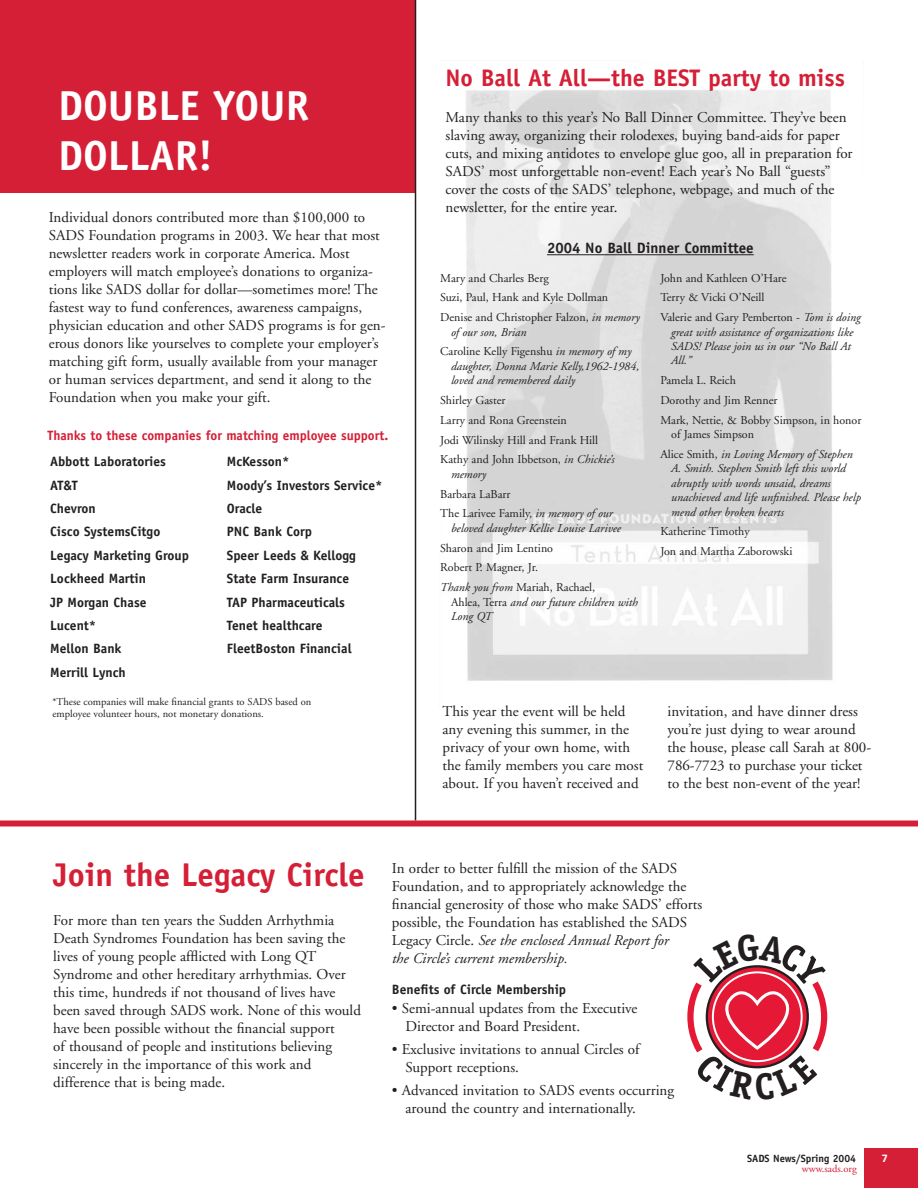
<style>
.page{position:relative;width:918px;height:1188px;background:#fff}
.page>*{position:absolute;margin:0;border:0;box-sizing:border-box;transform-origin:0 0}
.t1{font:700 42px/50.4px "Officina Sans";color:#fff}
.t2{font:700 33px "Officina Sans";color:#d51f36}
.t3{font:700 24px "Officina Sans";color:#d51f36}
.t4{font:15px/18px "Adobe Garamond";color:#231f20}
.t5{font:700 15px "Officina Sans";color:#231f20}
.t6{font:700 13.5px/23.4px "Officina Sans";color:#231f20}
.t7{font:700 13.5px "Officina Sans";color:#d51f36}
.t8{font:12px/19.8px "Adobe Garamond";color:#231f20}
.t9{font:italic 12px/14.4px "Adobe Garamond";color:#231f20}
.t10{font:10.5px/12.6px "Adobe Garamond";color:#231f20}
.t11{font:700 10.5px "Officina Sans";color:#231f20}
.t12{font:10.5px "Adobe Garamond";color:#d51f36}
.t13{font:700 10.5px "Univers";color:#fff}
.s1{font-style:italic}
.s2{font-style:normal}
</style>
<div class="page">
<img style="left:466px;top:90px;width:367px;height:591px">
<div style="left:0;top:0;width:416px;height:193px;background:#d51f36"></div>
<div style="left:865px;top:1148px;width:53px;height:40px;background:#d51f36"></div>
<hr style="left:415px;top:0;width:1px;height:820px;background:#231f20">
<hr style="left:547px;top:254px;width:207px;height:1px;background:#231f20">
<div style="left:0;top:820px;width:918px;height:6px;background:#d51f36"></div>
<svg style="left:687px;top:965px;width:141px;height:104px"></svg>
<h1 class="t1" style="left:58px;top:84px;width:252px">DOUBLE YOUR<br>DOLLAR!</h1>
<p class="t4" style="left:49px;top:209px;width:338px">Individual donors contributed more than $100,000 to SADS Foundation programs in 2003. We hear that most newsletter readers work in corporate America. Most employers will match employee’s donations to organiza&shy;tions like SADS dollar for dollar—sometimes more! The fastest way to fund conferences, awareness campaigns, physician education and other SADS programs is for gen&shy;erous donors like yourselves to complete your employer’s matching gift form, usually available from your manager or human services department, and send it along to the Foundation when you make your gift.</p>
<p class="t7" style="left:48px;top:430px;width:342px">Thanks to these companies for matching employee support.</p>
<p class="t6" style="left:50px;top:451px;width:140px">Abbott Laboratories<br>AT&amp;T<br>Chevron<br>Cisco SystemsCitgo<br>Legacy Marketing Group<br>Lockheed Martin<br>JP Morgan Chase<br>Lucent*<br>Mellon Bank<br>Merrill Lynch</p>
<p class="t6" style="left:227px;top:451px;width:157px">McKesson*<br>Moody’s Investors Service*<br>Oracle<br>PNC Bank Corp<br>Speer Leeds &amp; Kellogg<br>State Farm Insurance<br>TAP Pharmaceuticals<br>Tenet healthcare<br>FleetBoston Financial</p>
<p class="t10" style="left:52px;top:696px;width:260px">*These companies will make financial grants to SADS based on employee volunteer hours, not monetary donations.</p>
<h3 class="t3" style="left:446px;top:69px;width:401px">No Ball At All—the BEST party to miss</h3>
<p class="t4" style="left:446px;top:109px;width:409px">Many thanks to this year’s No Ball Dinner Committee. They’ve been slaving away, organizing their rolodexes, buying band-aids for paper cuts, and mixing antidotes to envelope glue goo, all in preparation for SADS’ most unforgettable non-event! Each year’s No Ball “guests” cover the costs of the SADS’ telephone, webpage, and much of the newsletter, for the entire year.</p>
<p class="t5" style="left:547px;top:242px;width:208px">2004 No Ball Dinner Committee</p>
<p class="t8" style="left:440px;top:269px;width:201px">Mary and Charles Berg<br>Suzi, Paul, Hank and Kyle Dollman<br>Denise and Christopher Falzon, <span class="s1">in memory</span></p>
<p class="t9" style="left:440px;top:323px;width:193px;line-height:19.8px;text-indent:11px">of our son, Brian<br><span class="s2">Caroline Kelly Figenshu</span> in memory of my</p>
<p class="t9" style="left:451px;top:360px;width:190px">daughter, Donna Marie Kelly,1962-1984, loved and remembered daily</p>
<p class="t8" style="left:440px;top:391px;width:176px">Shirley Gaster<br>Larry and Rona Greenstein<br>Jodi Wilinsky Hill and Frank Hill<br>Kathy and John Ibbetson, <span class="s1">in Chickie’s</span></p>
<p class="t9" style="left:451px;top:468px;width:37px">memory</p>
<p class="t8" style="left:440px;top:485px;width:174px">Barbara LaBarr<br>The Larivee Family, <span class="s1">in memory of our</span></p>
<p class="t9" style="left:451px;top:522px;width:171px">beloved daughter Kellie Louise Larivee</p>
<p class="t8" style="left:440px;top:539px;width:156px">Sharon and Jim Lentino<br>Robert P. Magner, Jr.<br><span class="s1">Thank you from</span> Mariah, Rachael,</p>
<p class="t9" style="left:451px;top:596px;width:188px"><span class="s2">Ahlea, Terra</span> and our future children with<br>Long QT</p>
<p class="t8" style="left:660px;top:269px;width:202px">John and Kathleen O’Hare<br>Terry &amp; Vicki O’Neill<br>Valerie and Gary Pemberton - <span class="s1">Tom is doing</span></p>
<p class="t9" style="left:671px;top:326px;width:184px">great with assistance of organizations like<br>SADS! Please join us in our “No Ball At<br>All.”</p>
<p class="t8" style="left:660px;top:372px;width:203px">Pamela L. Reich<br>Dorothy and Jim Renner<br>Mark, Nettie, &amp; Bobby Simpson, in honor</p>
<p class="t8" style="left:660px;top:426px;width:194px;text-indent:11px">of James Simpson<br>Alice Smith, <span class="s1">in Loving Memory of Stephen</span></p>
<p class="t9" style="left:671px;top:463px;width:191px">A. Smith. Stephen Smith left this world abruptly with words unsaid, dreams unachieved and life unfinished. Please help mend other broken hearts</p>
<p class="t8" style="left:660px;top:523px;width:134px">Katherine Timothy<br>Jon and Martha Zaborowski</p>
<p class="t4" style="left:443px;top:704px;width:202px">This year the event will be held any evening this summer, in the privacy of your own home, with the family members you care most about. If you haven’t received and</p>
<p class="t4" style="left:668px;top:704px;width:205px">invitation, and have dinner dress you’re just dying to wear around the house, please call Sarah at 800- 786-7723 to purchase your ticket to the best non-event of the year!</p>
<h2 class="t2" style="left:53px;top:862px;width:313px">Join the Legacy Circle</h2>
<p class="t4" style="left:53px;top:913px;width:309px">For more than ten years the Sudden Arrhythmia Death Syndromes Foundation has been saving the lives of young people afflicted with Long QT Syndrome and other hereditary arrhythmias. Over this time, hundreds if not thousand of lives have been saved through SADS work. None of this would have been possible without the financial support<br>of thousand of people and institutions believing sincerely in the importance of this work and difference that is being made.</p>
<p class="t4" style="left:392px;top:860px;width:312px">In order to better fulfill the mission of the SADS Foundation, and to appropriately acknowledge the financial generosity of those who make SADS’ efforts possible, the Foundation has established the SADS Legacy Circle. <span class="s1">See the enclosed Annual Report for<br>the Circle’s current membership.</span></p>
<p class="t6" style="left:392px;top:978px;width:176px">Benefits of Circle Membership</p>
<p class="t4" style="left:405px;top:1000px;width:234px;text-indent:-14px">• Semi-annual updates from the Executive<br>Director and Board President.</p>
<p class="t4" style="left:405px;top:1042px;width:236px;text-indent:-14px">• Exclusive invitations to annual Circles of<br>Support receptions.</p>
<p class="t4" style="left:405px;top:1083px;width:270px;text-indent:-14px">• Advanced invitation to SADS events occurring around the country and internationally.</p>
<p class="t11" style="left:747px;top:1155px;width:110px">SADS News/Spring 2004</p>
<p class="t13" style="left:882px;top:1154px;width:7px">7</p>
<p class="t12" style="left:802px;top:1165px;width:56px">www.sads.org</p>
</div>
